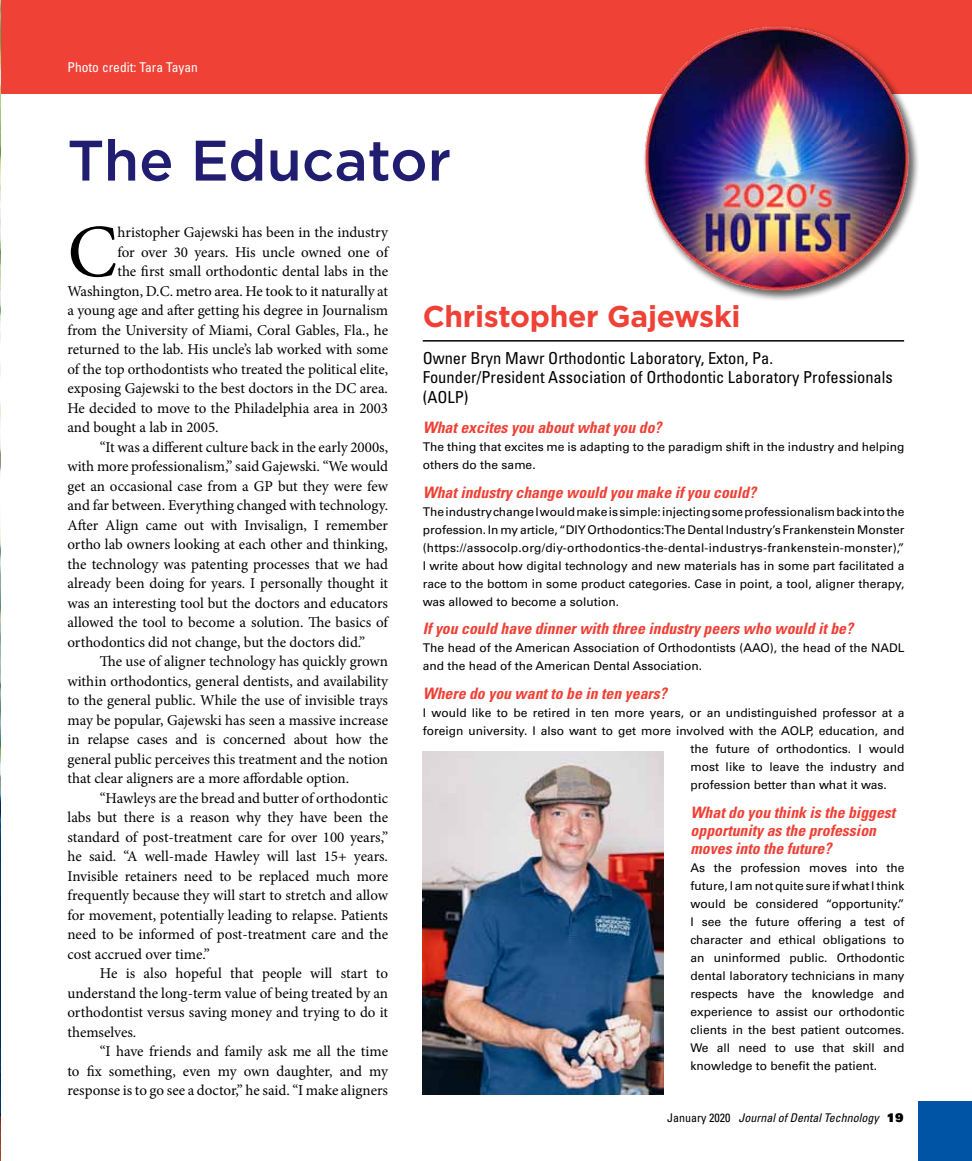
<style>
.page{position:relative;width:972px;height:1161px;background:#fff}
.page>*{position:absolute;margin:0;border:0;box-sizing:border-box;transform-origin:0 0}
.t1{font:75px "Minion Pro";color:#000}
.t2{font:500 57px "Gotham";color:#211d70}
.t3{font:700 30px "Gotham";letter-spacing:-.01em;color:#ef4136}
.t4{font:condensed 16.5px/19.5px "Univers LT Std";color:#000}
.t5{font:italic 700 condensed 15.75px/18px "Univers LT Std";color:#ef4136}
.t6{font:15px "Minion Pro";color:#000}
.t7{font:condensed 13.5px "Univers LT Std";color:#fff}
.t8{font:12px/18px "Univers LT Std";color:#000}
.t9{font:italic condensed 12px "Univers LT Std";color:#000}
.s1{font-style:normal}
.s2{font-family:"Univers LT Std X Black";font-style:normal;font-stretch:normal}
</style>
<div class="page">
<div style="left:0;top:0;width:972px;height:94px;background:#ef4136"></div>
<div style="left:642px;top:23px;width:277px;height:278px;background:#000;opacity:.6"></div>
<img style="left:642px;top:24px;width:270px;height:270px">
<div style="left:918px;top:1101px;width:54px;height:60px;background:#0054a6"></div>
<hr style="left:423px;top:340px;width:481px;height:2px;background:#000">
<img style="left:0;top:0;width:1px;height:1161px">
<img style="left:422px;top:752px;width:242px;height:342px">
<p class="t7" style="left:68px;top:59px;width:132px">Photo credit: Tara Tayan</p>
<h2 class="t2" style="left:68px;top:123px;width:385px">The Educator</h2>
<h1 class="t1" style="left:68px;top:202px;width:51px">C</h1>
<p class="t6" style="left:117px;top:222px;width:272px">hristopher Gajewski has been in the industry</p>
<p class="t6" style="left:117px;top:242px;width:272px">for over 30 years. His uncle owned one of</p>
<p class="t6" style="left:117px;top:261px;width:272px">the first small orthodontic dental labs in the</p>
<p class="t6" style="left:67px;top:281px;width:322px">Washington, D.C. metro area. He took to it naturally at</p>
<p class="t6" style="left:67px;top:300px;width:322px">a young age and after getting his degree in Journalism</p>
<p class="t6" style="left:67px;top:320px;width:322px">from the University of Miami, Coral Gables, Fla., he</p>
<p class="t6" style="left:67px;top:339px;width:322px">returned to the lab. His uncle’s lab worked with some</p>
<p class="t6" style="left:67px;top:359px;width:322px">of the top orthodontists who treated the political elite,</p>
<p class="t6" style="left:67px;top:378px;width:322px">exposing Gajewski to the best doctors in the DC area.</p>
<p class="t6" style="left:67px;top:398px;width:322px">He decided to move to the Philadelphia area in 2003</p>
<p class="t6" style="left:67px;top:417px;width:153px">and bought a lab in 2005.</p>
<p class="t6" style="left:100px;top:437px;width:290px">“It was a different culture back in the early 2000s,</p>
<p class="t6" style="left:67px;top:456px;width:322px">with more professionalism,” said Gajewski. “We would</p>
<p class="t6" style="left:67px;top:476px;width:322px">get an occasional case from a GP but they were few</p>
<p class="t6" style="left:67px;top:495px;width:322px">and far between. Everything changed with technology.</p>
<p class="t6" style="left:67px;top:515px;width:322px">After Align came out with Invisalign, I remember</p>
<p class="t6" style="left:67px;top:534px;width:322px">ortho lab owners looking at each other and thinking,</p>
<p class="t6" style="left:67px;top:554px;width:322px">the technology was patenting processes that we had</p>
<p class="t6" style="left:67px;top:573px;width:322px">already been doing for years. I personally thought it</p>
<p class="t6" style="left:67px;top:593px;width:322px">was an interesting tool but the doctors and educators</p>
<p class="t6" style="left:67px;top:612px;width:322px">allowed the tool to become a solution. The basics of</p>
<p class="t6" style="left:67px;top:632px;width:299px">orthodontics did not change, but the doctors did.”</p>
<p class="t6" style="left:100px;top:651px;width:290px">The use of aligner technology has quickly grown</p>
<p class="t6" style="left:67px;top:671px;width:322px">within orthodontics, general dentists, and availability</p>
<p class="t6" style="left:67px;top:690px;width:322px">to the general public. While the use of invisible trays</p>
<p class="t6" style="left:67px;top:710px;width:322px">may be popular, Gajewski has seen a massive increase</p>
<p class="t6" style="left:67px;top:729px;width:322px">in relapse cases and is concerned about how the</p>
<p class="t6" style="left:67px;top:749px;width:322px">general public perceives this treatment and the notion</p>
<p class="t6" style="left:67px;top:768px;width:283px">that clear aligners are a more affordable option.</p>
<p class="t6" style="left:100px;top:788px;width:290px">“Hawleys are the bread and butter of orthodontic</p>
<p class="t6" style="left:67px;top:807px;width:322px">labs but there is a reason why they have been the</p>
<p class="t6" style="left:67px;top:827px;width:322px">standard of post-treatment care for over 100 years,”</p>
<p class="t6" style="left:67px;top:846px;width:322px">he said. “A well-made Hawley will last 15+ years.</p>
<p class="t6" style="left:67px;top:866px;width:322px">Invisible retainers need to be replaced much more</p>
<p class="t6" style="left:67px;top:885px;width:322px">frequently because they will start to stretch and allow</p>
<p class="t6" style="left:67px;top:905px;width:322px">for movement, potentially leading to relapse. Patients</p>
<p class="t6" style="left:67px;top:924px;width:322px">need to be informed of post-treatment care and the</p>
<p class="t6" style="left:67px;top:944px;width:144px">cost accrued over time.”</p>
<p class="t6" style="left:100px;top:963px;width:290px">He is also hopeful that people will start to</p>
<p class="t6" style="left:67px;top:983px;width:322px">understand the long-term value of being treated by an</p>
<p class="t6" style="left:67px;top:1002px;width:322px">orthodontist versus saving money and trying to do it</p>
<p class="t6" style="left:67px;top:1022px;width:70px">themselves.</p>
<p class="t6" style="left:100px;top:1041px;width:290px">“I have friends and family ask me all the time</p>
<p class="t6" style="left:67px;top:1061px;width:322px">to fix something, even my own daughter, and my</p>
<p class="t6" style="left:67px;top:1080px;width:322px">response is to go see a doctor,” he said. “I make aligners</p>
<h3 class="t3" style="left:423px;top:296px;width:319px">Christopher Gajewski</h3>
<p class="t4" style="left:423px;top:348px;width:472px">Owner Bryn Mawr Orthodontic Laboratory, Exton, Pa.<br>Founder/President Association of Orthodontic Laboratory Professionals (AOLP)</p>
<p class="t5" style="left:423px;top:418px;width:240px">What excites you about what you do?</p>
<p class="t8" style="left:423px;top:438px;width:483px">The thing that excites me is adapting to the paradigm shift in the industry and helping others do the same.</p>
<p class="t5" style="left:423px;top:483px;width:335px">What industry change would you make if you could?</p>
<p class="t8" style="left:423px;top:502px;width:483px;text-align:justify">The industry change I would make is simple: injecting some professionalism back into the profession. In my article, “DIY Orthodontics: The Dental Industry’s Frankenstein Monster (https://assocolp.org/diy-orthodontics-the-dental-industrys-frankenstein-monster),” I write about how digital technology and new materials has in some part facilitated a race to the bottom in some product categories. Case in point, a tool, aligner therapy, was allowed to become a solution.</p>
<p class="t5" style="left:423px;top:620px;width:432px">If you could have dinner with three industry peers who would it be?</p>
<p class="t8" style="left:423px;top:639px;width:483px">The head of the American Association of Orthodontists (AAO), the head of the NADL and the head of the American Dental Association.</p>
<p class="t5" style="left:423px;top:685px;width:246px">Where do you want to be in ten years?</p>
<p class="t8" style="left:423px;top:704px;width:483px">I would like to be retired in ten more years, or an undistinguished professor at a</p>
<p class="t8" style="left:423px;top:722px;width:483px">foreign university. I also want to get more involved with the AOLP, education, and</p>
<p class="t8" style="left:691px;top:740px;width:215px">the future of orthodontics. I would</p>
<p class="t8" style="left:691px;top:758px;width:215px">most like to leave the industry and</p>
<p class="t8" style="left:691px;top:776px;width:198px">profession better than what it was.</p>
<p class="t5" style="left:691px;top:803px;width:206px">What do you think is the biggest opportunity as the profession moves into the future?</p>
<p class="t8" style="left:691px;top:859px;width:215px;text-align:justify">As the profession moves into the future, I am not quite sure if what I think would be considered “opportunity.” I see the future offering a test of character and ethical obligations to an uninformed public. Orthodontic dental laboratory technicians in many respects have the knowledge and experience to assist our orthodontic clients in the best patient outcomes.<br>We all need to use that skill and knowledge to benefit the patient.</p>
<p class="t9" style="left:667px;top:1111px;width:238px"><span class="s1">January 2020</span> Journal of Dental Technology <span class="s2">19</span></p>
</div>
